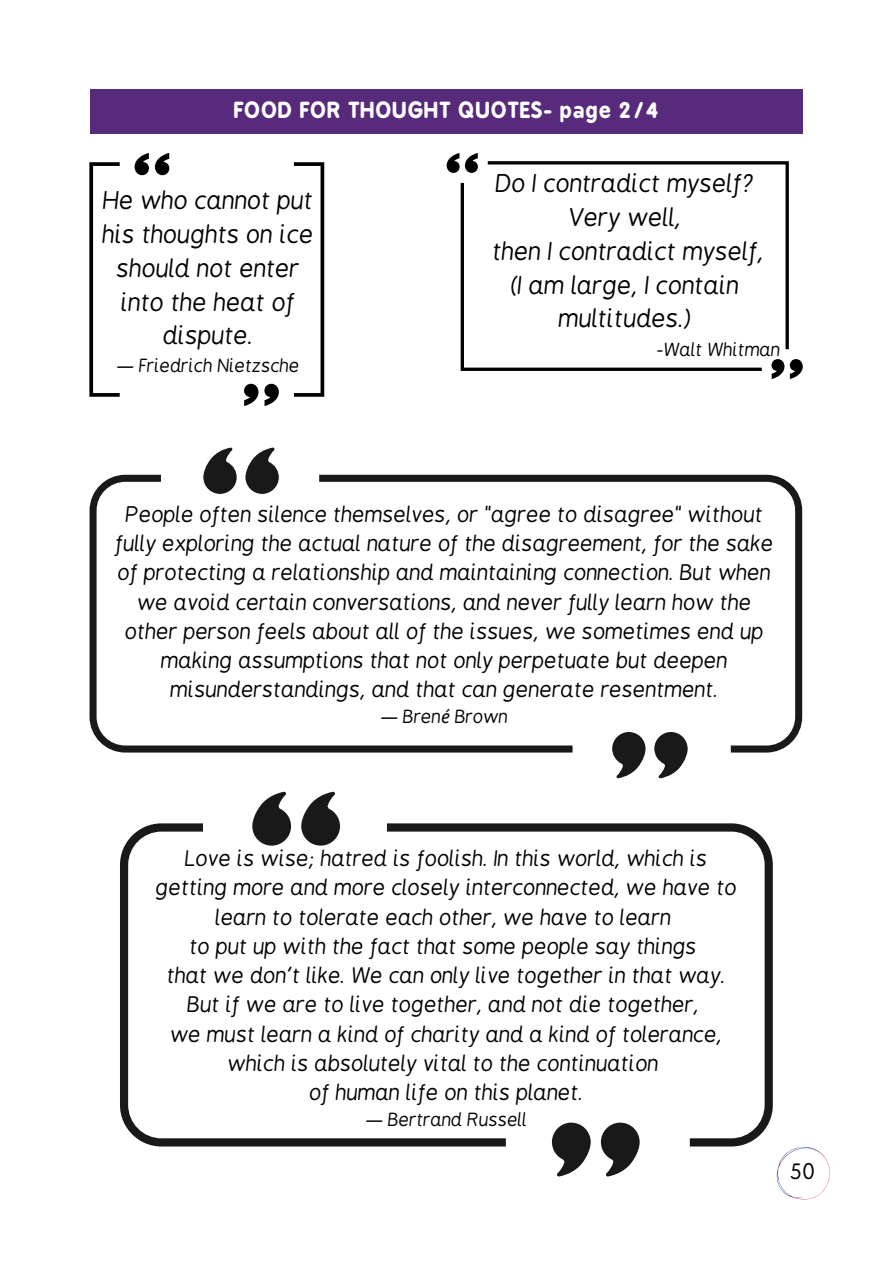
<style>
.page{position:relative;width:893px;height:1264px;background:#fff}
.page>*{position:absolute;margin:0;border:0;box-sizing:border-box;transform-origin:0 0}
.t1{font:italic 24.3px/33.8px "B Preplay";color:#000;text-align:center}
.t2{font:italic 21.3px/29.2px "B Preplay";color:#000;text-align:center}
.t3{font:700 21px "B Preplay";letter-spacing:-.345em;color:#fff}
.t4{font:21px "B Preplay";color:#000}
.t5{font:italic 18px "B Preplay";color:#000}
.s1{font-family:"Noto Sans"}
</style>
<div class="page">
<div style="left:90px;top:89px;width:712px;height:44px;background:#572a7b"></div>
<svg style="left:487px;top:161px;width:301px;height:188px"></svg>
<svg style="left:460px;top:183px;width:301px;height:188px"></svg>
<svg style="left:465px;top:153px;width:13px;height:20px"></svg>
<svg style="left:446px;top:153px;width:13px;height:20px"></svg>
<svg style="left:771px;top:359px;width:31px;height:20px"></svg>
<svg style="left:155px;top:153px;width:14px;height:22px"></svg>
<svg style="left:134px;top:153px;width:15px;height:22px"></svg>
<svg style="left:244px;top:384px;width:14px;height:22px"></svg>
<svg style="left:264px;top:384px;width:15px;height:22px"></svg>
<svg style="left:89px;top:162px;width:31px;height:235px"></svg>
<svg style="left:294px;top:162px;width:30px;height:235px"></svg>
<svg style="left:552px;top:1146px;width:38px;height:30px"></svg>
<svg style="left:601px;top:1146px;width:38px;height:30px"></svg>
<svg style="left:301px;top:791px;width:39px;height:32px"></svg>
<svg style="left:252px;top:791px;width:39px;height:32px"></svg>
<svg style="left:120px;top:823px;width:267px;height:323px"></svg>
<svg style="left:387px;top:823px;width:385px;height:323px"></svg>
<svg style="left:612px;top:752px;width:33px;height:26px"></svg>
<svg style="left:654px;top:752px;width:33px;height:26px"></svg>
<svg style="left:245px;top:447px;width:34px;height:28px"></svg>
<svg style="left:203px;top:447px;width:34px;height:28px"></svg>
<svg style="left:89px;top:475px;width:230px;height:277px"></svg>
<svg style="left:319px;top:475px;width:483px;height:277px"></svg>
<svg style="left:776px;top:1146px;width:54px;height:53px"></svg>
<p class="t3" style="left:234px;top:98px;width:426px">F OSOODC IFAOL RDTI LHEOMUMG AH TD QE BUAOTTE E -S -p ap ga eg e1 /2 3/ 4</p>
<p class="t1" style="left:103px;top:184px;width:213px">He who cannot put his thoughts on ice should not enter into the heat of dispute.</p>
<p class="t5" style="left:117px;top:356px;width:184px"><span class="s1">―</span> Friedrich Nietzsche</p>
<p class="t1" style="left:492px;top:168px;width:273px">Do I contradict myself?<br>Very well,<br>then I contradict myself, (I am large, I contain multitudes.)</p>
<p class="t5" style="left:657px;top:339px;width:125px">-Walt Whitman</p>
<p class="t2" style="left:115px;top:500px;width:659px">People often silence themselves, or "agree to disagree" without fully exploring the actual nature of the disagreement, for the sake of protecting a relationship and maintaining connection. But when we avoid certain conversations, and never fully learn how the other person feels about all of the issues, we sometimes end up making assumptions that not only perpetuate but deepen misunderstandings, and that can generate resentment.</p>
<p class="t5" style="left:381px;top:707px;width:129px"><span class="s1">―</span> Bren<span class="s1">é</span> Brown</p>
<p class="t2" style="left:156px;top:844px;width:582px">Love is wise; hatred is foolish. In this world, which is getting more and more closely interconnected, we have to learn to tolerate each other, we have to learn<br>to put up with the fact that some people say things<br>that we don't like. We can only live together in that way.<br>But if we are to live together, and not die together,<br>we must learn a kind of charity and a kind of tolerance, which is absolutely vital to the continuation<br>of human life on this planet.</p>
<p class="t5" style="left:366px;top:1109px;width:163px"><span class="s1">―</span> Bertrand Russell</p>
<p class="t4" style="left:791px;top:1160px;width:26px">50</p>
</div>
